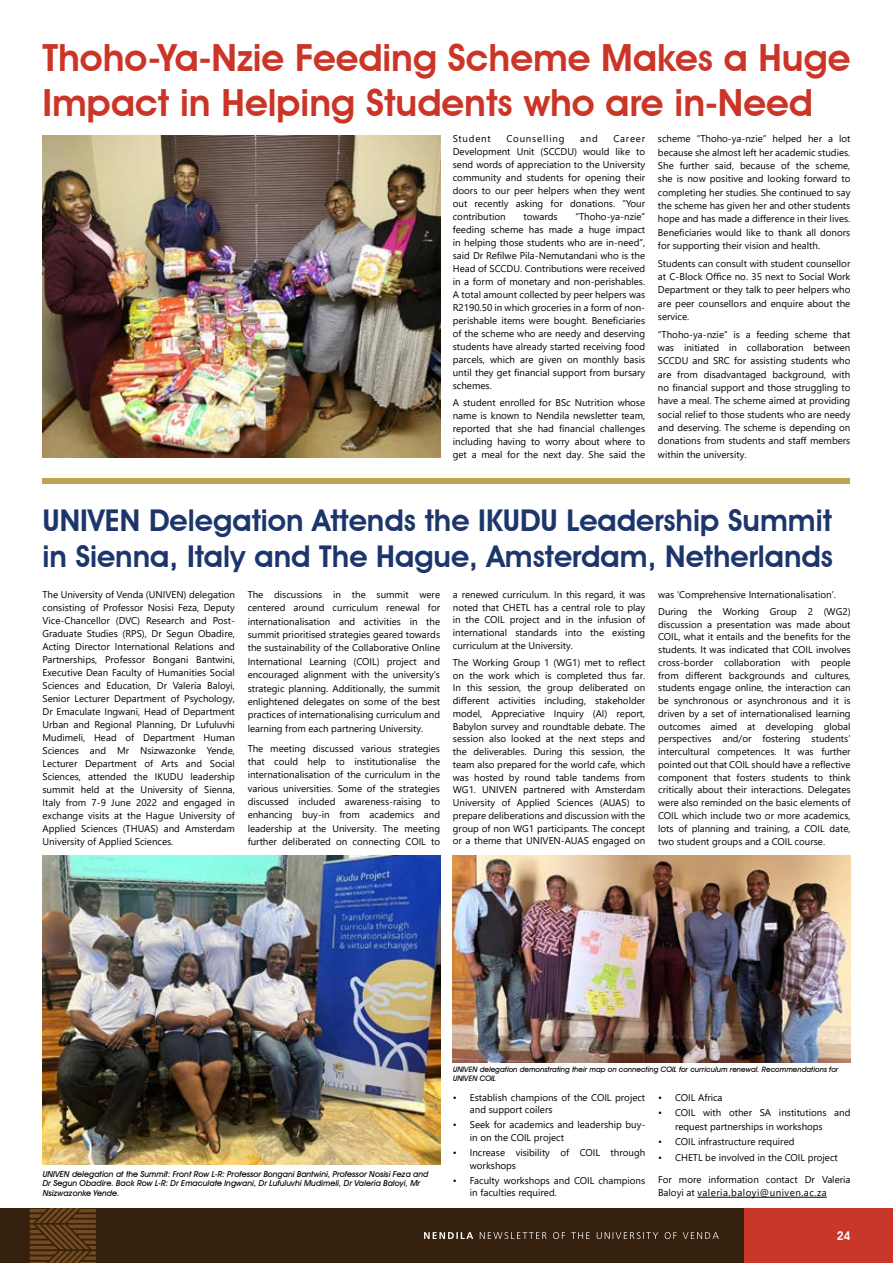
<style>
.page{position:relative;width:893px;height:1263px;background:#fff}
.page>*{position:absolute;margin:0;border:0;box-sizing:border-box;transform-origin:0 0}
.t1{font:600 37.5px/45px "Avant Garde IT Cby BT";color:#cb3527}
.t2{font:600 30px/36px "Avant Garde IT Cby BT";color:#1c366c}
.t3{font:600 12px "Avant Garde IT Cby BT";color:#fff}
.t4{font:9.75px/12.8px "Segoe UI";color:#000;text-align:justify}
.t5{font:9.75px "Segoe UI";letter-spacing:.08em;color:#000}
.t6{font:italic 500 8.25px/9.9px "Avant Garde IT Cby BT";color:#000}
.t7{font:italic 500 7.5px/9px "Avant Garde IT Cby BT";color:#000}
</style>
<div class="page">
<div style="left:732px;top:1208px;width:161px;height:55px;background:#c83727"></div>
<div style="left:0;top:1208px;width:743px;height:55px;background:#351f0d"></div>
<svg style="left:424px;top:1232px;width:49px;height:7px"></svg>
<svg style="left:480px;top:1232px;width:239px;height:7px"></svg>
<svg style="left:30px;top:1208px;width:66px;height:55px"></svg>
<img style="left:43px;top:856px;width:397px;height:309px">
<img style="left:453px;top:856px;width:397px;height:207px">
<hr style="left:697px;top:1197px;width:130px;height:1px;background:#000">
<img style="left:42px;top:135px;width:398px;height:323px">
<div style="left:42px;top:478px;width:808px;height:6px;background:#bfa44d"></div>
<h1 class="t1" style="left:42px;top:35px;width:810px">Thoho-Ya-Nzie Feeding Scheme Makes a Huge<br>Impact in Helping Students who are in-Need</h1>
<p class="t5" style="left:453px;top:130px;width:40px">Student</p>
<p class="t5" style="left:506px;top:130px;width:60px">Counselling</p>
<p class="t4" style="left:580px;top:132px;width:19px">and</p>
<p class="t4" style="left:658px;top:131px;width:194px;line-height:13.4px">scheme “Thoho-ya-nzie” helped her a lot because she almost left her academic studies.<br>She further said, because of the scheme, she is now positive and looking forward to completing her studies. She continued to say the scheme has given her and other students hope and has made a difference in their lives.<br>Beneficiaries would like to thank all donors for supporting their vision and health.</p>
<p class="t4" style="left:658px;top:256px;width:194px;line-height:13.4px">Students can consult with student counsellor at C-Block Office no. 35 next to Social Work Department or they talk to peer helpers who are peer counsellors and enquire about the service.</p>
<p class="t4" style="left:658px;top:327px;width:194px;line-height:13.4px">“Thoho-ya-nzie” is a feeding scheme that was initiated in collaboration between SCCDU and SRC for assisting students who are from disadvantaged background, with no financial support and those struggling to have a meal. The scheme aimed at providing social relief to those students who are needy and deserving. The scheme is depending on donations from students and staff members within the university.</p>
<p class="t4" style="left:453px;top:132px;width:194px;text-indent:161px">Career Development Unit (SCCDU) would like to send words of appreciation to the University community and students for opening their doors to our peer helpers when they went out recently asking for donations. “Your contribution</p>
<p class="t4" style="left:453px;top:209px;width:194px;text-indent:123px">“Thoho-ya-nzie” feeding scheme has made a huge impact in helping those students who are in-need”, said Dr Refilwe Pila-Nemutandani who is the Head of SCCDU. Contributions were received in a form of monetary and non-perishables.<br>A total amount collected by peer helpers was R2190.50 in which groceries in a form of non&shy;perishable items were bought. Beneficiaries of the scheme who are needy and deserving students have already started receiving food parcels, which are given on monthly basis until they get financial support from bursary schemes.</p>
<p class="t4" style="left:453px;top:395px;width:194px">A student enrolled for BSc Nutrition whose name is known to Nendila newsletter team, reported that she had financial challenges including having to worry about where to get a meal for the next day. She said the</p>
<p class="t4" style="left:523px;top:209px;width:36px">towards</p>
<h2 class="t2" style="left:42px;top:502px;width:792px">UNIVEN Delegation Attends the IKUDU Leadership Summit in Sienna, Italy and The Hague, Amsterdam, Netherlands</h2>
<p class="t4" style="left:43px;top:587px;width:194px">The University of Venda (UNIVEN) delegation consisting of Professor Nosisi Feza, Deputy Vice-Chancellor (DVC) Research and Post-Graduate Studies (RPS), Dr Segun Obadire, Acting Director International Relations and Partnerships, Professor Bongani Bantwini, Executive Dean Faculty of Humanities Social Sciences and Education, Dr Valeria Baloyi, Senior Lecturer Department of Psychology, Dr Emaculate Ingwani, Head of Department Urban and Regional Planning, Dr Lufuluvhi Mudimeli, Head of Department Human Sciences and Mr Nsizwazonke Yende, Lecturer Department of Arts and Social Sciences, attended the IKUDU leadership summit held at the University of Sienna, Italy from 7-9 June 2022 and engaged in exchange visits at the Hague University of Applied Sciences (THUAS) and Amsterdam University of Applied Sciences.</p>
<p class="t4" style="left:248px;top:587px;width:194px;line-height:13.4px">The discussions in the summit were centered around curriculum renewal for internationalisation and activities in the summit prioritised strategies geared towards the sustainability of the Collaborative Online International Learning (COIL) project and encouraged alignment with the university’s strategic planning. Additionally, the summit enlightened delegates on some of the best practices of internationalising curriculum and learning from each partnering University.</p>
<p class="t4" style="left:453px;top:587px;width:194px">a renewed curriculum. In this regard, it was noted that CHETL has a central role to play in the COIL project and in the infusion of international standards into the existing curriculum at the University.</p>
<p class="t4" style="left:453px;top:655px;width:194px">The Working Group 1 (WG1) met to reflect on the work which is completed thus far.<br>In this session, the group deliberated on different activities including, stakeholder model, Appreciative Inquiry (AI) report, Babylon survey and roundtable debate. The session also looked at the next steps and the deliverables. During this session, the team also prepared for the world cafe, which was hosted by round table tandems from WG1. UNIVEN partnered with Amsterdam University of Applied Sciences (AUAS) to prepare deliberations and discussion with the group of non WG1 participants. The concept or a theme that UNIVEN-AUAS engaged on</p>
<p class="t4" style="left:658px;top:585px;width:194px;line-height:17px">was ‘Comprehensive Internationalisation’.<br>During the Working Group 2 (WG2)</p>
<p class="t4" style="left:658px;top:617px;width:194px">discussion a presentation was made about COIL, what it entails and the benefits for the students. It was indicated that COIL involves cross-border collaboration with people from different backgrounds and cultures, students engage online, the interaction can be synchronous or asynchronous and it is driven by a set of internationalised learning outcomes aimed at developing global perspectives and/or fostering students’ intercultural competences. It was further pointed out that COIL should have a reflective component that fosters students to think critically about their interactions. Delegates were also reminded on the basic elements of COIL which include two or more academics, lots of planning and training, a COIL date, two student groups and a COIL course.</p>
<p class="t4" style="left:248px;top:740px;width:194px;line-height:13.4px">The meeting discussed various strategies that could help to institutionalise the internationalisation of the curriculum in the various universities. Some of the strategies discussed included awareness-raising to enhancing buy-in from academics and leadership at the University. The meeting further deliberated on connecting COIL to</p>
<p class="t6" style="left:43px;top:1168px;width:387px">UNIVEN delegation at the Summit: Front Row L-R: Professor Bongani Bantwini, Professor Nosisi Feza and<br>Dr Segun Obadire. Back Row L-R: Dr Emaculate Ingwani, Dr Lufuluvhi Mudimeli, Dr Valeria Baloyi, Mr<br>Nsizwazonke Yende.</p>
<p class="t7" style="left:453px;top:1064px;width:387px">UNIVEN delegation demonstrating their map on connecting COIL for curriculum renewal. Recommendations for<br>UNIVEN COIL</p>
<p class="t4" style="left:470px;top:1090px;width:177px;text-indent:-17px">• Establish champions of the COIL project and support coilers</p>
<p class="t4" style="left:470px;top:1118px;width:177px;text-indent:-17px">• Seek for academics and leadership buy&shy;in on the COIL project</p>
<p class="t4" style="left:470px;top:1145px;width:177px;text-indent:-17px">• Increase visibility of COIL through workshops</p>
<p class="t4" style="left:470px;top:1173px;width:177px;text-indent:-17px">• Faculty workshops and COIL champions in faculties required.</p>
<p class="t4" style="left:658px;top:1090px;width:66px">• COIL Africa</p>
<p class="t4" style="left:675px;top:1105px;width:177px;line-height:13.5px;text-indent:-17px">• COIL with other SA institutions and request partnerships in workshops</p>
<p class="t4" style="left:658px;top:1135px;width:138px">• COIL infrastructure required</p>
<p class="t4" style="left:658px;top:1150px;width:181px">• CHETL be involved in the COIL project</p>
<p class="t4" style="left:658px;top:1172px;width:194px;line-height:13.5px">For more information contact Dr Valeria<br>Baloyi at valeria.baloyi@univen.ac.za</p>
<p class="t3" style="left:837px;top:1228px;width:15px">24</p>
</div>
